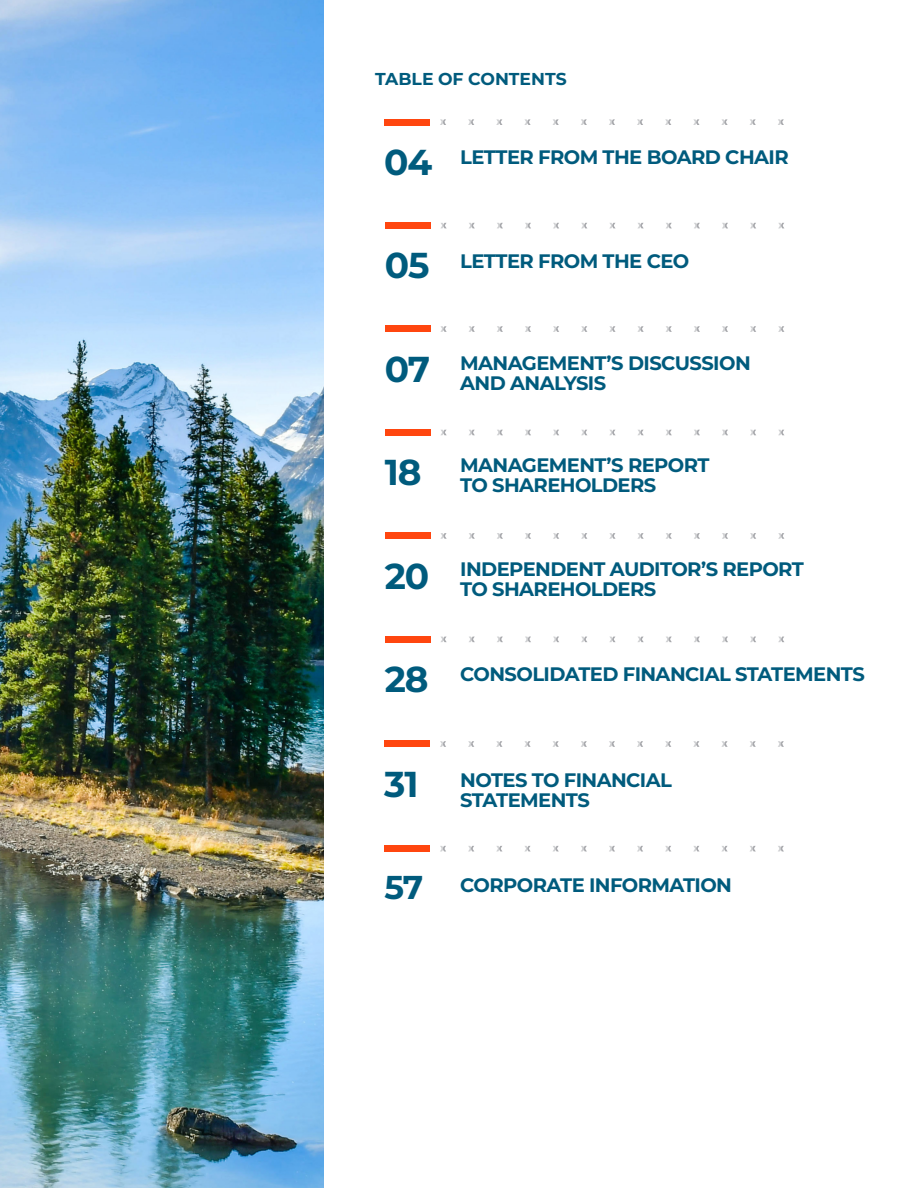
<style>
.page{position:relative;width:918px;height:1188px;background:#fff}
.page>*{position:absolute;margin:0;border:0;box-sizing:border-box;transform-origin:0 0}
.Headline{font:700 36px "Montserrat";letter-spacing:-.03em;color:#005b7d}
.Headline-2{font:700 33px "Montserrat";color:#005b7d}
.Headline-3{font:700 19.5px/20px "Montserrat";letter-spacing:-.03em;color:#005b7d}
.Headline-4{font:700 17.25px "Montserrat";color:#005b7d}
</style>
<div class="page">
<div style="left:384px;top:119px;width:46px;height:6px;background:#ff460f"></div>
<svg style="left:440px;top:119px;width:344px;height:6px"></svg>
<div style="left:385px;top:222px;width:46px;height:7px;background:#ff460f"></div>
<svg style="left:441px;top:222px;width:344px;height:7px"></svg>
<div style="left:385px;top:326px;width:46px;height:6px;background:#ff460f"></div>
<svg style="left:440px;top:326px;width:345px;height:6px"></svg>
<div style="left:385px;top:429px;width:46px;height:7px;background:#ff460f"></div>
<svg style="left:441px;top:429px;width:343px;height:7px"></svg>
<div style="left:385px;top:533px;width:46px;height:6px;background:#ff460f"></div>
<svg style="left:440px;top:533px;width:345px;height:6px"></svg>
<div style="left:385px;top:636px;width:46px;height:7px;background:#ff460f"></div>
<div style="left:384px;top:741px;width:46px;height:6px;background:#ff460f"></div>
<div style="left:384px;top:845px;width:46px;height:7px;background:#ff460f"></div>
<svg style="left:441px;top:636px;width:343px;height:7px"></svg>
<svg style="left:440px;top:741px;width:344px;height:6px"></svg>
<svg style="left:440px;top:845px;width:344px;height:7px"></svg>
<img style="left:0;top:0;width:324px;height:1188px">
<p class="Headline-4" style="left:375px;top:67px;width:193px">TABLE OF CONTENTS</p>
<p class="Headline" style="left:384px;top:138px;width:50px">04</p>
<p class="Headline-3" style="left:460px;top:147px;width:330px">LETTER FROM THE BOARD CHAIR</p>
<p class="Headline" style="left:385px;top:242px;width:46px">05</p>
<p class="Headline-3" style="left:460px;top:251px;width:231px">LETTER FROM THE CEO</p>
<p class="Headline" style="left:385px;top:345px;width:47px">07</p>
<p class="Headline-3" style="left:460px;top:353px;width:292px">MANAGEMENT’S DISCUSSION</p>
<p class="Headline-3" style="left:460px;top:373px;width:148px">AND ANALYSIS</p>
<p class="Headline" style="left:385px;top:449px;width:38px">18</p>
<p class="Headline-3" style="left:460px;top:455px;width:251px">MANAGEMENT’S REPORT</p>
<p class="Headline-3" style="left:460px;top:475px;width:198px">TO SHAREHOLDERS</p>
<p class="Headline" style="left:385px;top:552px;width:46px">20</p>
<p class="Headline-3" style="left:460px;top:558px;width:345px">INDEPENDENT AUDITOR’S REPORT</p>
<p class="Headline-3" style="left:460px;top:578px;width:198px">TO SHAREHOLDERS</p>
<p class="Headline" style="left:385px;top:655px;width:45px">28</p>
<p class="Headline-3" style="left:460px;top:663px;width:406px">CONSOLIDATED FINANCIAL STATEMENTS</p>
<p class="Headline" style="left:384px;top:760px;width:36px">31</p>
<p class="Headline-3" style="left:460px;top:770px;width:213px">NOTES TO FINANCIAL<br>STATEMENTS</p>
<p class="Headline-2" style="left:385px;top:865px;width:40px">57</p>
<p class="Headline-3" style="left:460px;top:874px;width:273px">CORPORATE INFORMATION</p>
</div>
